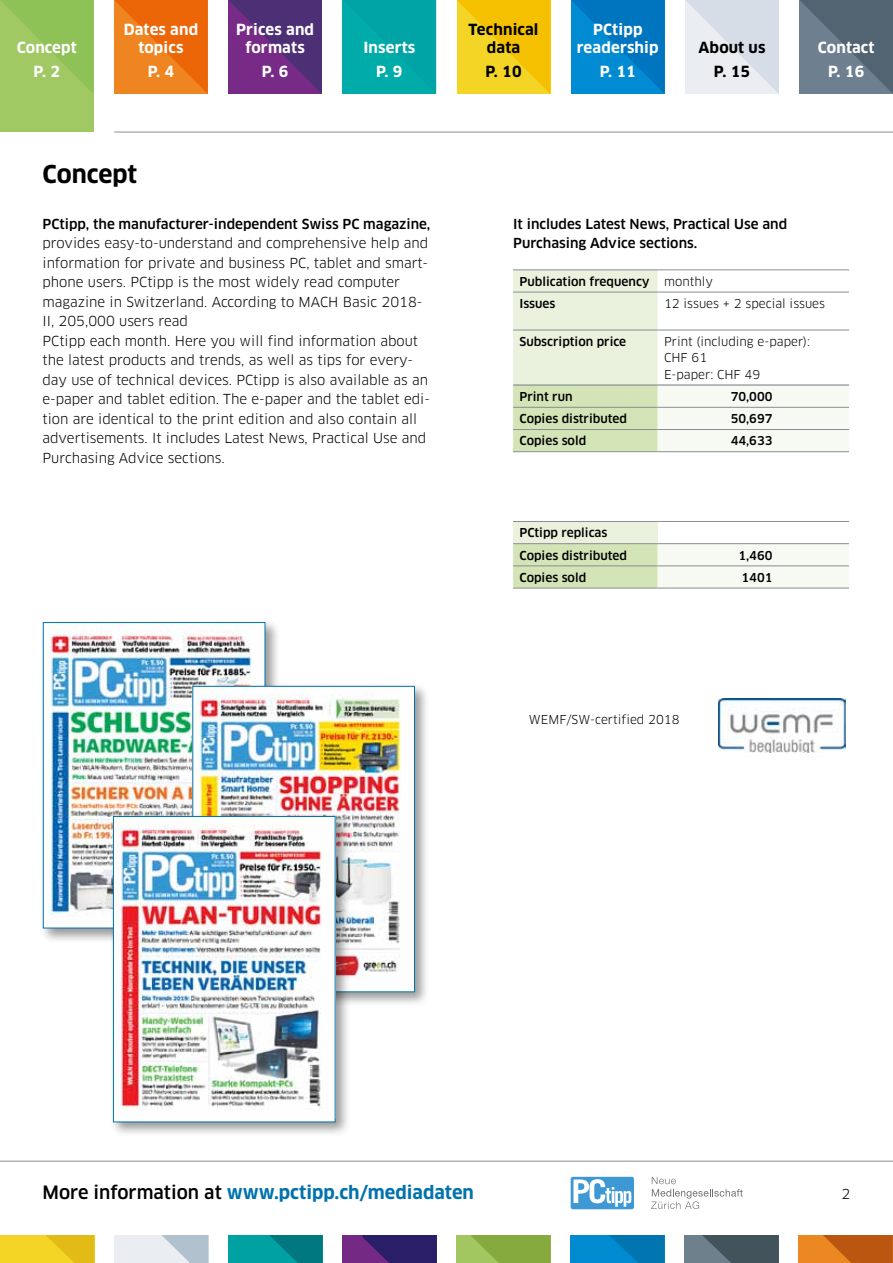
<style>
.page{position:relative;width:893px;height:1263px;background:#fff}
.page>*{position:absolute;margin:0;border:0;box-sizing:border-box;transform-origin:0 0}
.t1{font:700 24px "Clan OT";color:#000}
.t2{font:700 18px "Clan OT";color:#0072ac}
.t3{font:700 15px/24px "Clan OT";letter-spacing:.01em;color:#fff;text-align:center}
.t4{font:700 15px/18px "Clan OT";letter-spacing:.01em;color:#000;text-align:center}
.t5{font:13.5px/19.5px "Clan OT";color:#000}
.t6{font:500 13.5px/19.5px "Clan OT";color:#000}
.t7{font:500 12px/22.2px "Clan OT";color:#000}
.t8{font:12px/16.5px "Clan OT";color:#000}
.s1{font-weight:400}
.s2{font-weight:500;color:#000}
</style>
<div class="page">
<div style="left:342px;top:1207px;width:95px;height:56px;background:#742984"></div>
<svg style="left:362px;top:1235px;width:75px;height:28px"></svg>
<div style="left:228px;top:1207px;width:95px;height:56px;background:#00a1a3"></div>
<svg style="left:269px;top:1235px;width:54px;height:28px"></svg>
<div style="left:798px;top:1207px;width:95px;height:56px;background:#ec8822"></div>
<svg style="left:823px;top:1235px;width:70px;height:28px"></svg>
<div style="left:456px;top:1207px;width:95px;height:56px;background:#a2c761"></div>
<svg style="left:471px;top:1235px;width:80px;height:28px"></svg>
<div style="left:114px;top:1207px;width:94px;height:56px;background:#eaedf1"></div>
<svg style="left:161px;top:1235px;width:47px;height:28px"></svg>
<div style="left:0;top:1207px;width:94px;height:56px;background:#f4d424"></div>
<svg style="left:46px;top:1235px;width:48px;height:28px"></svg>
<div style="left:0;top:1207px;width:893px;height:28px;background:#fff"></div>
<hr style="left:0;top:1161px;width:893px;height:1px;background:#888e93">
<div style="left:571px;top:1177px;width:63px;height:32px;background:#3d98d4;border-radius:2px"></div>
<svg style="left:573px;top:1177px;width:206px;height:86px"></svg>
<svg style="left:513px;top:270px;width:336px;height:181px"></svg>
<hr style="left:513px;top:385px;width:145px;height:1px;background:#888e93">
<hr style="left:658px;top:385px;width:191px;height:1px;background:#888e93">
<hr style="left:513px;top:407px;width:145px;height:1px;background:#888e93">
<hr style="left:658px;top:407px;width:191px;height:1px;background:#888e93">
<hr style="left:513px;top:429px;width:145px;height:1px;background:#888e93">
<hr style="left:658px;top:429px;width:191px;height:1px;background:#888e93">
<hr style="left:513px;top:451px;width:145px;height:1px;background:#888e93">
<hr style="left:658px;top:451px;width:191px;height:1px;background:#888e93">
<div style="left:513px;top:521px;width:145px;height:23px;background:#eaf2dd"></div>
<svg style="left:513px;top:544px;width:336px;height:44px"></svg>
<hr style="left:513px;top:521px;width:145px;height:1px;background:#888e93">
<hr style="left:658px;top:521px;width:191px;height:1px;background:#888e93">
<hr style="left:513px;top:543px;width:145px;height:1px;background:#888e93">
<hr style="left:658px;top:543px;width:191px;height:1px;background:#888e93">
<hr style="left:513px;top:566px;width:145px;height:1px;background:#888e93">
<hr style="left:658px;top:566px;width:191px;height:1px;background:#888e93">
<hr style="left:513px;top:588px;width:145px;height:1px;background:#888e93">
<hr style="left:658px;top:588px;width:191px;height:1px;background:#888e93">
<div style="left:40px;top:619px;width:240px;height:325px;background:#000;opacity:.4"></div>
<img style="left:45px;top:624px;width:218px;height:300px">
<div style="left:189px;top:683px;width:241px;height:324px;background:#000;opacity:.4"></div>
<img style="left:194px;top:688px;width:219px;height:300px">
<div style="left:192px;top:686px;width:223px;height:306px;border:1px solid #0072ac"></div>
<div style="left:110px;top:813px;width:240px;height:325px;background:#000;opacity:.4"></div>
<img style="left:115px;top:818px;width:218px;height:300px">
<div style="left:113px;top:816px;width:222px;height:306px;border:1px solid #0072ac"></div>
<div style="left:0;top:0;width:94px;height:132px;background:#a0c964"></div>
<svg style="left:1px;top:0;width:92px;height:93px"></svg>
<svg style="left:114px;top:0;width:94px;height:94px;background:#ed7514"></svg>
<svg style="left:228px;top:0;width:94px;height:94px;background:#622c7d"></svg>
<div style="left:343px;top:0;width:93px;height:94px;background:#00a4a6"></div>
<svg style="left:457px;top:0;width:93px;height:94px;background:#f4c911"></svg>
<svg style="left:571px;top:0;width:94px;height:94px;background:#0080c8"></svg>
<svg style="left:685px;top:0;width:94px;height:94px;background:#e0e5ed"></svg>
<svg style="left:799px;top:0;width:94px;height:94px;background:#607181"></svg>
<hr style="left:114px;top:132px;width:779px;height:1px;background:#888e93">
<img style="left:719px;top:698px;width:127px;height:54px">
<p class="t3" style="left:17px;top:35px;width:61px">Concept<br>P. 2</p>
<p class="t3" style="left:124px;top:20px;width:76px;line-height:18px">Dates and topics</p>
<p class="t3" style="left:148px;top:59px;width:28px">P. 4</p>
<p class="t3" style="left:236px;top:20px;width:79px;line-height:18px">Prices and formats</p>
<p class="t3" style="left:262px;top:59px;width:28px">P. 6</p>
<p class="t3" style="left:363px;top:35px;width:53px">Inserts<br>P. 9</p>
<h1 class="t1" style="left:43px;top:160px;width:96px">Concept</h1>
<p class="t6" style="left:43px;top:214px;width:389px">PCtipp, the manufacturer-independent Swiss PC magazine,</p>
<p class="t5" style="left:43px;top:234px;width:389px">provides easy-to-understand and comprehensive help and information for private and business PC, tablet and smart&shy;phone users. PCtipp is the most widely read computer magazine in Switzerland. According to MACH Basic 2018- II, 205,000 users read<br>PCtipp each month. Here you will find information about the latest products and trends, as well as tips for every&shy;day use of technical devices. PCtipp is also available as an e-paper and tablet edition. The e-paper and the tablet edi&shy;tion are identical to the print edition and also contain all advertisements. It includes Latest News, Practical Use and Purchasing Advice sections.</p>
<p class="t4" style="left:469px;top:20px;width:71px">Technical data</p>
<p class="t4" style="left:485px;top:62px;width:38px">P. 10</p>
<p class="t3" style="left:577px;top:20px;width:83px;line-height:18px">PCtipp readership</p>
<p class="t3" style="left:600px;top:59px;width:38px">P. 11</p>
<p class="t4" style="left:698px;top:35px;width:68px;line-height:24px">About us<br>P. 15</p>
<p class="t3" style="left:818px;top:35px;width:58px">Contact<br>P. 16</p>
<p class="t6" style="left:513px;top:214px;width:276px">It includes Latest News, Practical Use and<br>Purchasing Advice sections.</p>
<p class="t7" style="left:519px;top:270px;width:195px">Publication frequency <span class="s1">monthly<br></span>Issues</p>
<p class="t8" style="left:664px;top:295px;width:162px">12 issues + 2 special issues</p>
<p class="t7" style="left:519px;top:330px;width:108px">Subscription price</p>
<p class="t8" style="left:664px;top:333px;width:147px">Print (including e-paper):<br>CHF 61<br>E-paper: CHF 49</p>
<p class="t7" style="left:519px;top:385px;width:55px">Print run</p>
<p class="t7" style="left:731px;top:385px;width:43px">70,000</p>
<p class="t7" style="left:519px;top:408px;width:109px">Copies distributed</p>
<p class="t7" style="left:731px;top:408px;width:43px">50,697</p>
<p class="t7" style="left:519px;top:430px;width:68px">Copies sold</p>
<p class="t7" style="left:731px;top:430px;width:43px">44,633</p>
<p class="t7" style="left:519px;top:522px;width:109px">PCtipp replicas<br>Copies distributed</p>
<p class="t7" style="left:738px;top:544px;width:36px">1,460</p>
<p class="t7" style="left:519px;top:566px;width:68px">Copies sold</p>
<p class="t7" style="left:741px;top:566px;width:32px">1401</p>
<p class="t8" style="left:529px;top:711px;width:152px">WEMF/SW-certified 2018</p>
<h2 class="t2" style="left:43px;top:1182px;width:433px"><span class="s2">More information at</span> www.pctipp.ch/mediadaten</h2>
<p class="t5" style="left:842px;top:1184px;width:10px">2</p>
</div>
